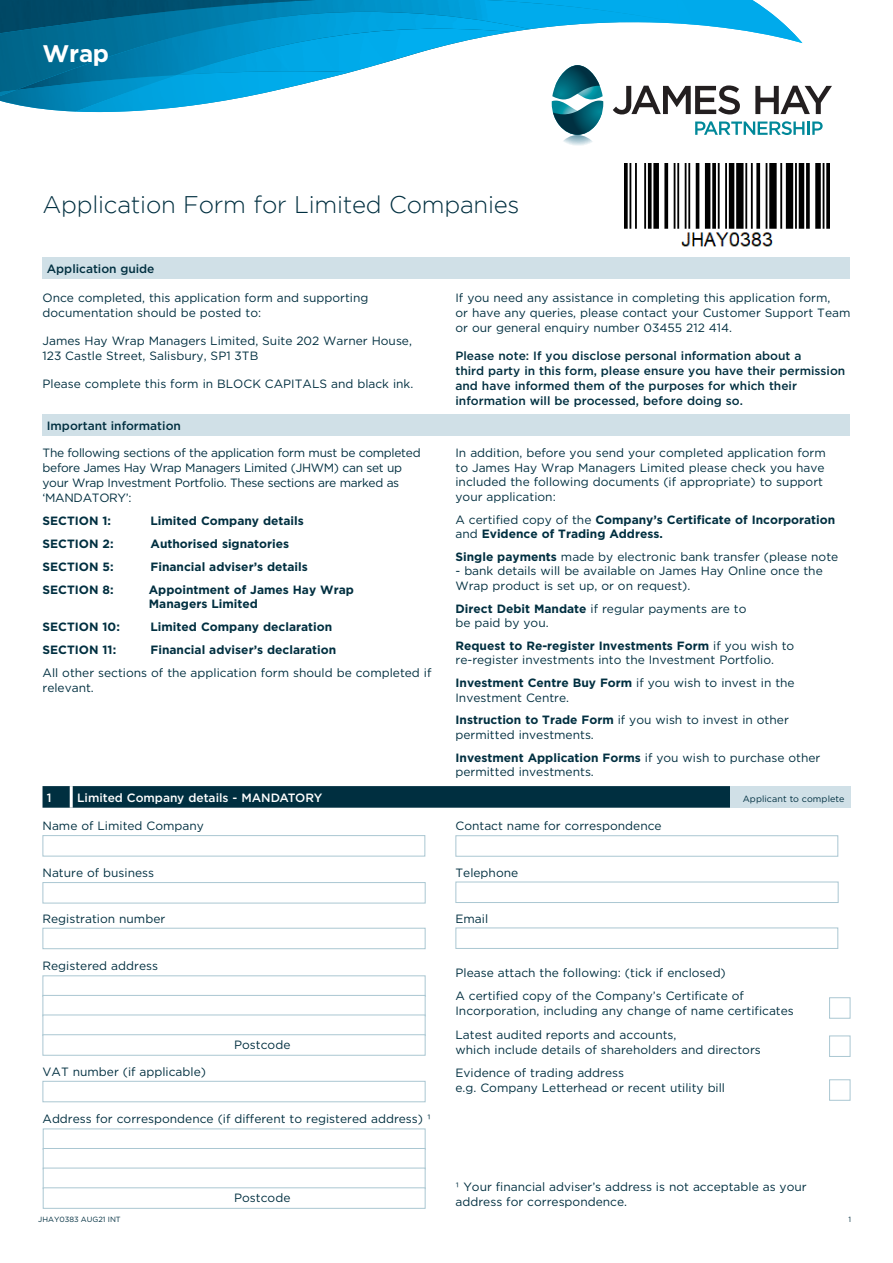
<style>
.page{position:relative;width:893px;height:1263px;background:#fff}
.page>*{position:absolute;margin:0;border:0;box-sizing:border-box;transform-origin:0 0}
.t1{font:300 24px "Gotham";letter-spacing:-.01em;color:#002f40}
.t2{font:700 24px "Gotham";color:#fff}
.t3{font:12px/14.4px "Gotham";color:#002f40}
.t4{font:700 12px/14.4px "Gotham";color:#002f40}
.t5{font:500 12px/15px "Gotham";color:#002f40}
.t6{font:12px/15px "Gotham";letter-spacing:-.025em;color:#002f40}
.t7{font:500 12px "Gotham";color:#fff}
.t8{font:9px "Gotham";letter-spacing:.01em;color:#002f40}
.t9{font:7.5px "Gotham";color:#002f40}
.s1{font-weight:400}
.s2{font-weight:700}
</style>
<div class="page">
<img style="left:0;top:92px;width:76px;height:20px">
<img style="left:76px;top:92px;width:192px;height:20px">
<img style="left:0;top:33px;width:277px;height:59px">
<img style="left:16px;top:33px;width:278px;height:57px">
<img style="left:177px;top:33px;width:117px;height:42px">
<img style="left:693px;top:0;width:89px;height:22px">
<img style="left:680px;top:0;width:13px;height:22px">
<img style="left:0;top:0;width:680px;height:33px">
<div style="left:43px;top:257px;width:807px;height:22px;background:#d0e0e7"></div>
<svg style="left:294px;top:22px;width:538px;height:124px"></svg>
<div style="left:43px;top:414px;width:807px;height:21px;background:#d0e0e7"></div>
<img style="left:624px;top:164px;width:206px;height:83px">
<div style="left:43px;top:835px;width:382px;height:21px;background:#fff;border:1px solid #aac7d2"></div>
<div style="left:455px;top:835px;width:383px;height:22px;background:#fff;border:1px solid #aac7d2"></div>
<svg style="left:43px;top:786px;width:687px;height:22px;background:#043243"></svg>
<div style="left:730px;top:786px;width:120px;height:22px;background:#d0e0e7"></div>
<hr style="left:70px;top:786px;width:3px;height:22px;background:#fff">
<div style="left:43px;top:882px;width:383px;height:21px;background:#fff;border:1px solid #aac7d2"></div>
<div style="left:455px;top:882px;width:383px;height:21px;background:#fff;border:1px solid #aac7d2"></div>
<div style="left:43px;top:975px;width:382px;height:22px;background:#fff;border:1px solid #aac7d2"></div>
<div style="left:43px;top:995px;width:382px;height:21px;background:#fff;border:1px solid #aac7d2"></div>
<div style="left:43px;top:1014px;width:382px;height:22px;background:#fff;border:1px solid #aac7d2"></div>
<div style="left:43px;top:1034px;width:382px;height:21px;background:#fff;border:1px solid #aac7d2"></div>
<div style="left:43px;top:1128px;width:382px;height:22px;background:#fff;border:1px solid #aac7d2"></div>
<div style="left:43px;top:1148px;width:382px;height:21px;background:#fff;border:1px solid #aac7d2"></div>
<div style="left:43px;top:1168px;width:382px;height:21px;background:#fff;border:1px solid #aac7d2"></div>
<div style="left:43px;top:1187px;width:382px;height:22px;background:#fff;border:1px solid #aac7d2"></div>
<div style="left:43px;top:928px;width:382px;height:21px;background:#fff;border:1px solid #aac7d2"></div>
<div style="left:455px;top:927px;width:383px;height:22px;background:#fff;border:1px solid #aac7d2"></div>
<div style="left:43px;top:1081px;width:382px;height:21px;background:#fff;border:1px solid #aac7d2"></div>
<div style="left:829px;top:997px;width:21px;height:21px;background:#fff;border:1px solid #aac7d2"></div>
<div style="left:829px;top:1035px;width:21px;height:22px;background:#fff;border:1px solid #aac7d2"></div>
<div style="left:829px;top:1079px;width:21px;height:22px;background:#fff;border:1px solid #aac7d2"></div>
<h1 class="t2" style="left:43px;top:37px;width:68px">Wrap</h1>
<h1 class="t1" style="left:43px;top:191px;width:478px">Application Form for Limited Companies</h1>
<p class="t5" style="left:47px;top:261px;width:109px">Application guide</p>
<p class="t3" style="left:43px;top:290px;width:327px;line-height:15px">Once completed, this application form and supporting documentation should be posted to:</p>
<p class="t3" style="left:43px;top:333px;width:371px;line-height:15px">James Hay Wrap Managers Limited, Suite 202 Warner House,<br>123 Castle Street, Salisbury, SP1 3TB</p>
<p class="t3" style="left:43px;top:376px;width:372px">Please complete this form in BLOCK CAPITALS and black ink.</p>
<p class="t5" style="left:47px;top:418px;width:136px">Important information</p>
<p class="t6" style="left:43px;top:445px;width:380px">The following sections of the application form must be completed before James Hay Wrap Managers Limited (JHWM) can set up your Wrap Investment Portfolio. These sections are marked as ‘MANDATORY’:</p>
<p class="t4" style="left:43px;top:514px;width:70px">SECTION 1:</p>
<p class="t4" style="left:151px;top:514px;width:155px">Limited Company details</p>
<p class="t4" style="left:43px;top:537px;width:73px">SECTION 2:</p>
<p class="t4" style="left:151px;top:537px;width:140px">Authorised signatories</p>
<p class="t4" style="left:43px;top:560px;width:73px">SECTION 5:</p>
<p class="t4" style="left:151px;top:560px;width:159px">Financial adviser’s details</p>
<p class="t4" style="left:43px;top:582px;width:73px">SECTION 8:</p>
<p class="t4" style="left:149px;top:582px;width:207px">Appointment of James Hay Wrap<br>Managers Limited</p>
<p class="t4" style="left:43px;top:620px;width:79px">SECTION 10:</p>
<p class="t4" style="left:151px;top:620px;width:183px">Limited Company declaration</p>
<p class="t4" style="left:43px;top:643px;width:75px">SECTION 11:</p>
<p class="t4" style="left:151px;top:643px;width:187px">Financial adviser’s declaration</p>
<p class="t3" style="left:43px;top:665px;width:390px">All other sections of the application form should be completed if relevant.</p>
<p class="t3" style="left:455px;top:290px;width:396px;line-height:15px">If you need any assistance in completing this application form,<br>or have any queries, please contact your Customer Support Team or our general enquiry number 03455 212 414.</p>
<p class="t5" style="left:455px;top:348px;width:391px">Please note: If you disclose personal information about a<br>third party in this form, please ensure you have their permission and have informed them of the purposes for which their information will be processed, before doing so.</p>
<p class="t3" style="left:455px;top:446px;width:372px">In addition, before you send your completed application form to James Hay Wrap Managers Limited please check you have included the following documents (if appropriate) to support your application:</p>
<p class="t4" style="left:455px;top:512px;width:381px"><span class="s1">A certified copy of the</span> Company’s Certificate of Incorporation <span class="s1">and</span> Evidence of Trading Address.</p>
<p class="t3" style="left:455px;top:549px;width:384px"><span class="s2">Single payments</span> made by electronic bank transfer (please note</p>
<p class="t3" style="left:455px;top:563px;width:369px">- bank details will be available on James Hay Online once the<br>Wrap product is set up, or on request).</p>
<p class="t3" style="left:455px;top:601px;width:293px"><span class="s2">Direct Debit Mandate</span> if regular payments are to be paid by you.</p>
<p class="t3" style="left:455px;top:638px;width:340px"><span class="s2">Request to Re-register Investments Form</span> if you wish to re-register investments into the Investment Portfolio.</p>
<p class="t3" style="left:455px;top:675px;width:341px"><span class="s2">Investment Centre Buy Form</span> if you wish to invest in the<br>Investment Centre.</p>
<p class="t3" style="left:455px;top:713px;width:335px"><span class="s2">Instruction to Trade Form</span> if you wish to invest in other permitted investments.</p>
<p class="t3" style="left:455px;top:750px;width:366px"><span class="s2">Investment Application Forms</span> if you wish to purchase other permitted investments.</p>
<p class="t7" style="left:47px;top:790px;width:6px">1</p>
<p class="t7" style="left:77px;top:790px;width:247px">Limited Company details - MANDATORY</p>
<p class="t8" style="left:743px;top:793px;width:103px">Applicant to complete</p>
<p class="t3" style="left:43px;top:818px;width:163px">Name of Limited Company</p>
<p class="t3" style="left:455px;top:818px;width:208px">Contact name for correspondence</p>
<p class="t3" style="left:43px;top:865px;width:113px">Nature of business</p>
<p class="t3" style="left:455px;top:865px;width:64px">Telephone</p>
<p class="t3" style="left:43px;top:911px;width:124px">Registration number</p>
<p class="t3" style="left:455px;top:911px;width:34px">Email</p>
<p class="t3" style="left:43px;top:958px;width:117px">Registered address</p>
<p class="t3" style="left:43px;top:1064px;width:165px">VAT number (if applicable)</p>
<p class="t3" style="left:234px;top:1037px;width:58px">Postcode</p>
<p class="t3" style="left:43px;top:1111px;width:390px">Address for correspondence (if different to registered address) 1</p>
<p class="t3" style="left:455px;top:960px;width:290px;line-height:23.5px">Please attach the following: (tick if enclosed)<br>A certified copy of the Company’s Certificate of</p>
<p class="t3" style="left:455px;top:999px;width:340px;line-height:23.5px">Incorporation, including any change of name certificates<br>Latest audited reports and accounts,</p>
<p class="t3" style="left:455px;top:1037px;width:307px;line-height:23.5px">which include details of shareholders and directors<br>Evidence of trading address</p>
<p class="t3" style="left:455px;top:1080px;width:271px">e.g. Company Letterhead or recent utility bill</p>
<p class="t3" style="left:234px;top:1190px;width:58px">Postcode</p>
<p class="t3" style="left:455px;top:1179px;width:353px;line-height:15px">1 Your financial adviser’s address is not acceptable as your address for correspondence.</p>
<p class="t9" style="left:38px;top:1215px;width:84px">JHAY0383 AUG21 INT</p>
<p class="t9" style="left:848px;top:1215px;width:4px">1</p>
</div>
